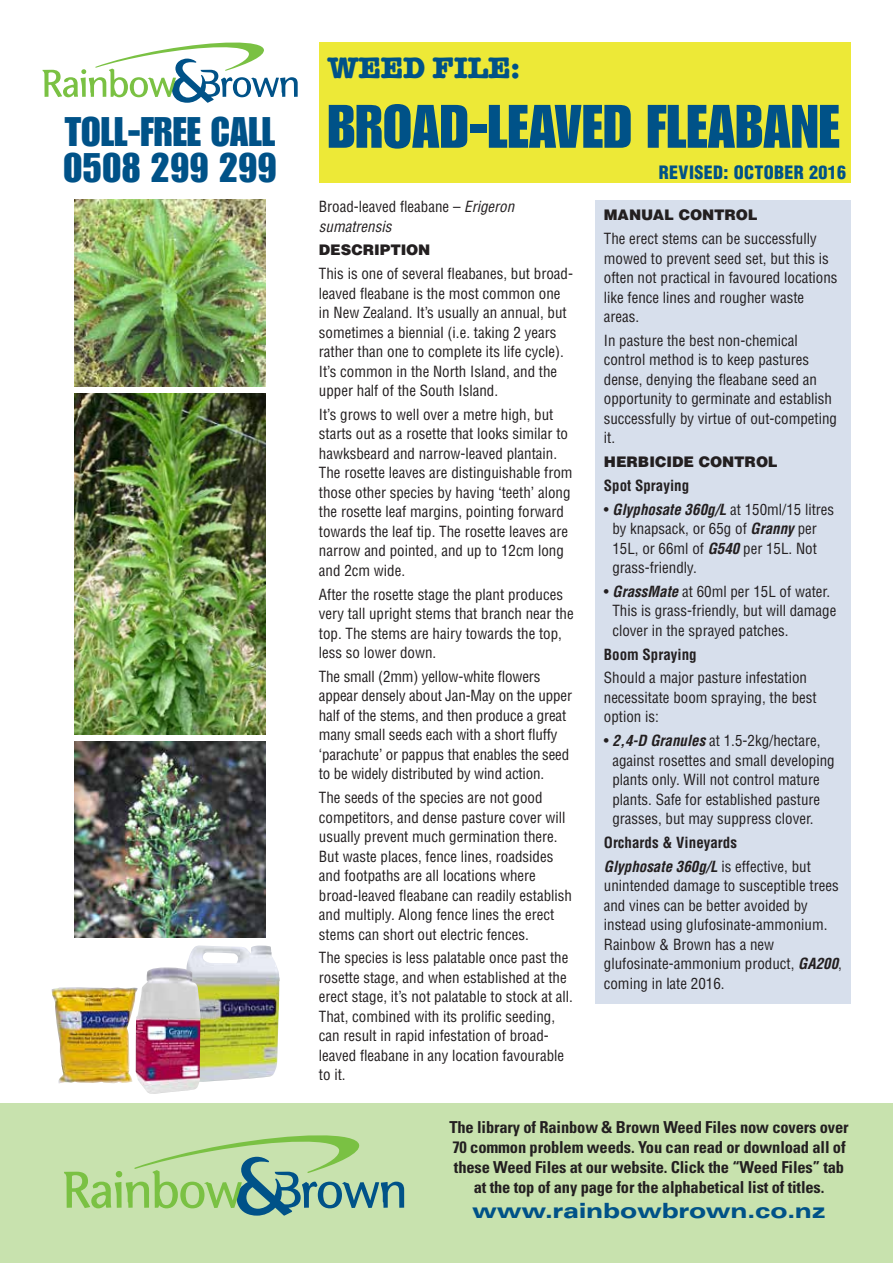
<style>
.page{position:relative;width:893px;height:1263px;background:#fff}
.page>*{position:absolute;margin:0;border:0;box-sizing:border-box;transform-origin:0 0}
.t1{font:60px "Impact";color:#005288}
.t2{font:40.5px/36px "Impact";color:#005288}
.t3{font:700 30px "American Typewriter";color:#005288}
.t4{font:900 expanded 21px "Univers";letter-spacing:-.01em;color:#005288}
.t5{font:900 condensed 18px "Helvetica";letter-spacing:.02em;color:#005288}
.t6{font:700 condensed 16.5px/19.8px "Univers";letter-spacing:-.01em;color:#231f20;text-align:center}
.t7{font:condensed 15px/19.5px "Helvetica";color:#231f20}
.t8{font:700 condensed 15px/23.7px "Helvetica";color:#231f20}
.t9{font:900 14.7px "Helvetica";color:#231f20}
.s1{font-style:italic}
.s2{font-weight:700;font-style:italic}
.s3{font-weight:400}
</style>
<div class="page">
<img style="left:186px;top:945px;width:94px;height:137px">
<div style="left:319px;top:43px;width:531px;height:140px;background:#ede937"></div>
<div style="left:595px;top:200px;width:255px;height:803px;background:#d7dfec"></div>
<svg style="left:43px;top:42px;width:255px;height:61px"></svg>
<div style="left:0;top:1103px;width:893px;height:160px;background:#c8e2ae"></div>
<svg style="left:64px;top:1135px;width:340px;height:80px"></svg>
<img style="left:74px;top:200px;width:192px;height:187px">
<img style="left:74px;top:393px;width:192px;height:342px">
<img style="left:74px;top:741px;width:192px;height:197px">
<img style="left:138px;top:967px;width:63px;height:127px">
<img style="left:52px;top:987px;width:86px;height:96px">
<h2 class="t2" style="left:63px;top:114px;width:215px">TOLL-FREE CALL<br>0508 299 299</h2>
<h3 class="t3" style="left:327px;top:50px;width:194px">WEED FILE:</h3>
<h1 class="t1" style="left:327px;top:92px;width:514px">BROAD-LEAVED FLEABANE</h1>
<p class="t7" style="left:319px;top:197px;width:197px">Broad-leaved fleabane – <span class="s1">Erigeron sumatrensis</span></p>
<p class="t9" style="left:319px;top:240px;width:113px">DESCRIPTION</p>
<p class="t7" style="left:319px;top:264px;width:256px">This is one of several fleabanes, but broad&shy;leaved fleabane is the most common one in New Zealand. It’s usually an annual, but sometimes a biennial (i.e. taking 2 years rather than one to complete its life cycle).<br>It’s common in the North Island, and the upper half of the South Island.</p>
<p class="t7" style="left:319px;top:404px;width:255px">It’s grows to well over a metre high, but starts out as a rosette that looks similar to hawksbeard and narrow-leaved plantain.<br>The rosette leaves are distinguishable from those other species by having ‘teeth’ along the rosette leaf margins, pointing forward towards the leaf tip. The rosette leaves are narrow and pointed, and up to 12cm long and 2cm wide.</p>
<p class="t7" style="left:319px;top:584px;width:256px">After the rosette stage the plant produces very tall upright stems that branch near the top. The stems are hairy towards the top, less so lower down.</p>
<p class="t7" style="left:319px;top:666px;width:255px">The small (2mm) yellow-white flowers appear densely about Jan-May on the upper half of the stems, and then produce a great many small seeds each with a short fluffy ‘parachute’ or pappus that enables the seed to be widely distributed by wind action.</p>
<p class="t7" style="left:319px;top:788px;width:255px">The seeds of the species are not good competitors, and dense pasture cover will usually prevent much germination there.<br>But waste places, fence lines, roadsides and footpaths are all locations where broad-leaved fleabane can readily establish and multiply. Along fence lines the erect stems can short out electric fences.</p>
<p class="t7" style="left:319px;top:948px;width:256px">The species is less palatable once past the rosette stage, and when established at the erect stage, it’s not palatable to stock at all.<br>That, combined with its prolific seeding, can result in rapid infestation of broad&shy;leaved fleabane in any location favourable to it.</p>
<p class="t5" style="left:659px;top:161px;width:189px">REVISED: OCTOBER 2016</p>
<p class="t9" style="left:604px;top:205px;width:155px">MANUAL CONTROL</p>
<p class="t7" style="left:604px;top:229px;width:235px">The erect stems can be successfully mowed to prevent seed set, but this is often not practical in favoured locations like fence lines and rougher waste areas.</p>
<p class="t7" style="left:604px;top:330px;width:235px">In pasture the best non-chemical control method is to keep pastures dense, denying the fleabane seed an opportunity to germinate and establish successfully by virtue of out-competing it.</p>
<p class="t9" style="left:604px;top:452px;width:175px">HERBICIDE CONTROL</p>
<p class="t8" style="left:604px;top:473px;width:87px">Spot Spraying</p>
<p class="t7" style="left:612px;top:499px;width:223px;text-indent:-9px">• <span class="s2">Glyphosate 360g/L</span> at 150ml/15 litres by knapsack, or 65g of <span class="s2">Granny</span> per<br>15L, or 66ml of <span class="s2">G540</span> per 15L. Not grass-friendly.</p>
<p class="t7" style="left:612px;top:581px;width:226px;text-indent:-9px">• <span class="s2">GrassMate</span> at 60ml per 15L of water.<br>This is grass-friendly, but will damage clover in the sprayed patches.</p>
<p class="t8" style="left:604px;top:642px;width:94px">Boom Spraying</p>
<p class="t7" style="left:604px;top:668px;width:214px">Should a major pasture infestation necessitate boom spraying, the best option is:</p>
<p class="t7" style="left:612px;top:731px;width:224px;text-indent:-9px">• <span class="s2">2,4-D Granules</span> at 1.5-2kg/hectare, against rosettes and small developing plants only. Will not control mature plants. Safe for established pasture grasses, but may suppress clover.</p>
<p class="t8" style="left:604px;top:830px;width:209px">Orchards &amp; Vineyards<br><span class="s1">Glyphosate 360g/L</span> <span class="s3">is effective, but</span></p>
<p class="t7" style="left:604px;top:876px;width:240px">unintended damage to susceptible trees and vines can be better avoided by instead using glufosinate-ammonium.<br>Rainbow &amp; Brown has a new glufosinate-ammonium product, <span class="s2">GA200</span>, coming in late 2016.</p>
<p class="t6" style="left:449px;top:1117px;width:401px">The library of Rainbow &amp; Brown Weed Files now covers over 70 common problem weeds. You can read or download all of these Weed Files at our website. Click the “Weed Files” tab at the top of any page for the alphabetical list of titles.</p>
<h3 class="t4" style="left:472px;top:1198px;width:355px">www.rainbowbrown.co.nz</h3>
</div>
